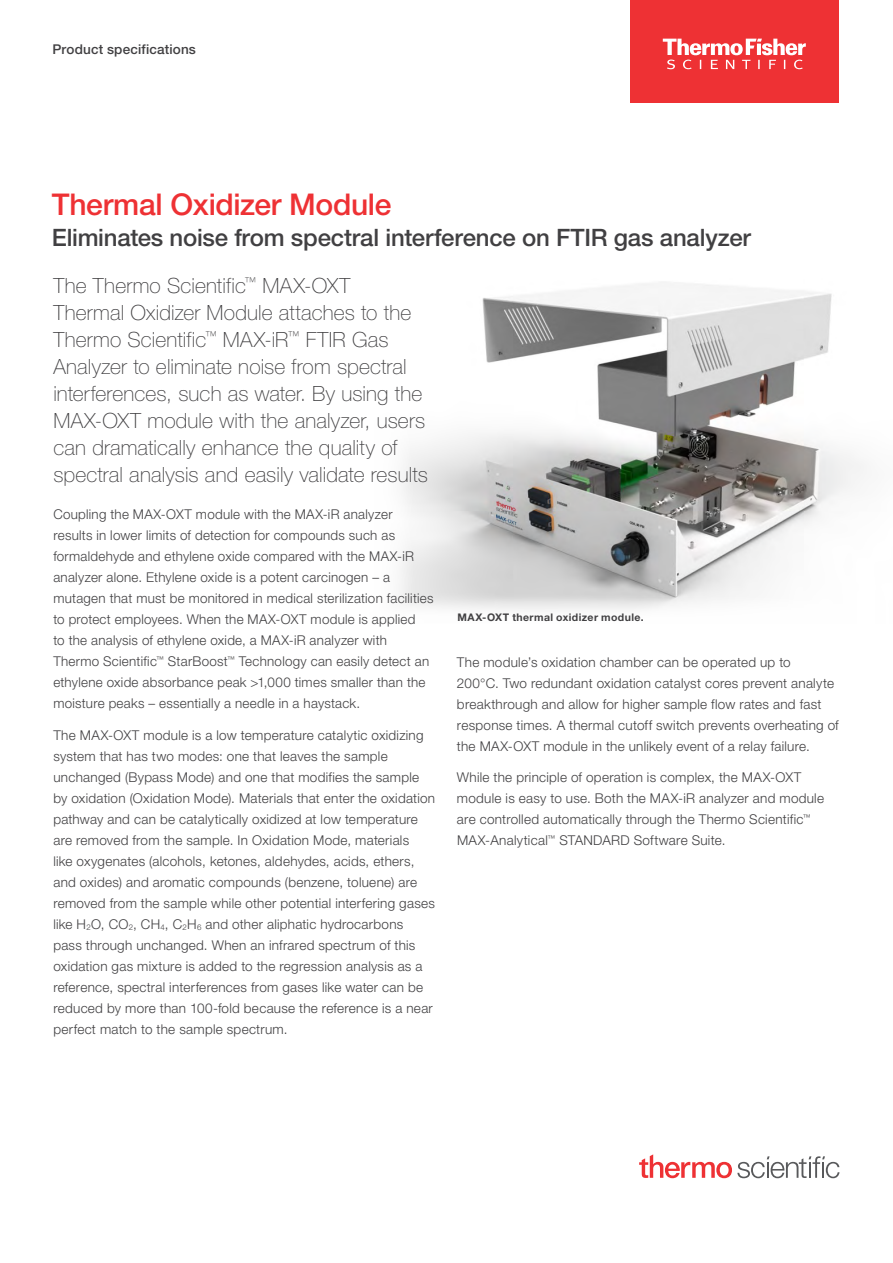
<style>
.page{position:relative;width:893px;height:1263px;background:#fff}
.page>*{position:absolute;margin:0;border:0;box-sizing:border-box;transform-origin:0 0}
.t1{font:500 30px "Helvetica Neue LTW1 G";letter-spacing:-.01em;color:#ee3134}
.t2{font:500 24px "Helvetica Neue LTW1 G";letter-spacing:-.01em;color:#414042}
.t3{font:100 21px/27px "Helvetica Neue LTW1 G";letter-spacing:.005em;color:#414042}
.t4{font:300 13.5px/21px "Helvetica Neue LTW1 G";letter-spacing:.02em;color:#414042}
.t5{font:500 13.5px "Helvetica Neue LTW1 G";letter-spacing:.015em;color:#414042}
.t6{font:700 10.5px "Helvetica Neue LTW1 G";letter-spacing:.04em;color:#414042}
</style>
<div class="page">
<img style="left:400px;top:282px;width:464px;height:328px">
<div style="left:630px;top:0;width:208px;height:102px;background:#ee3134"></div>
<svg style="left:663px;top:39px;width:143px;height:30px"></svg>
<svg style="left:639px;top:1154px;width:200px;height:24px"></svg>
<p class="t5" style="left:52px;top:41px;width:145px">Product specifications</p>
<h1 class="t1" style="left:52px;top:186px;width:341px">Thermal Oxidizer Module</h1>
<h2 class="t2" style="left:52px;top:223px;width:701px">Eliminates noise from spectral interference on FTIR gas analyzer</h2>
<p class="t3" style="left:53px;top:272px;width:376px">The Thermo Scientific<sup>™</sup> MAX-OXT<br>Thermal Oxidizer Module attaches to the Thermo Scientific<sup>™</sup> MAX-iR<sup>™</sup> FTIR Gas Analyzer to eliminate noise from spectral interferences, such as water. By using the MAX-OXT module with the analyzer, users can dramatically enhance the quality of spectral analysis and easily validate results</p>
<p class="t4" style="left:53px;top:504px;width:382px">Coupling the MAX-OXT module with the MAX-iR analyzer results in lower limits of detection for compounds such as formaldehyde and ethylene oxide compared with the MAX-iR analyzer alone. Ethylene oxide is a potent carcinogen – a mutagen that must be monitored in medical sterilization facilities to protect employees. When the MAX-OXT module is applied<br>to the analysis of ethylene oxide, a MAX-iR analyzer with Thermo Scientific<sup>™</sup> StarBoost<sup>™</sup> Technology can easily detect an ethylene oxide absorbance peak &gt;1,000 times smaller than the moisture peaks – essentially a needle in a haystack.</p>
<p class="t4" style="left:53px;top:724px;width:383px">The MAX-OXT module is a low temperature catalytic oxidizing system that has two modes: one that leaves the sample unchanged (Bypass Mode) and one that modifies the sample by oxidation (Oxidation Mode). Materials that enter the oxidation pathway and can be catalytically oxidized at low temperature are removed from the sample. In Oxidation Mode, materials<br>like oxygenates (alcohols, ketones, aldehydes, acids, ethers, and oxides) and aromatic compounds (benzene, toluene) are removed from the sample while other potential interfering gases like H<sub>2</sub>O, CO<sub>2</sub>, CH<sub>4</sub>, C<sub>2</sub>H<sub>6</sub> and other aliphatic hydrocarbons pass through unchanged. When an infrared spectrum of this oxidation gas mixture is added to the regression analysis as a reference, spectral interferences from gases like water can be reduced by more than 100-fold because the reference is a near perfect match to the sample spectrum.</p>
<p class="t6" style="left:458px;top:611px;width:188px">MAX-OXT thermal oxidizer module.</p>
<p class="t4" style="left:457px;top:651px;width:383px">The module’s oxidation chamber can be operated up to<br>200°C. Two redundant oxidation catalyst cores prevent analyte breakthrough and allow for higher sample flow rates and fast response times. A thermal cutoff switch prevents overheating of the MAX-OXT module in the unlikely event of a relay failure.</p>
<p class="t4" style="left:457px;top:767px;width:369px">While the principle of operation is complex, the MAX-OXT module is easy to use. Both the MAX-iR analyzer and module are controlled automatically through the Thermo Scientific<sup>™ </sup>MAX-Analytical<sup>™</sup> STANDARD Software Suite.</p>
</div>
